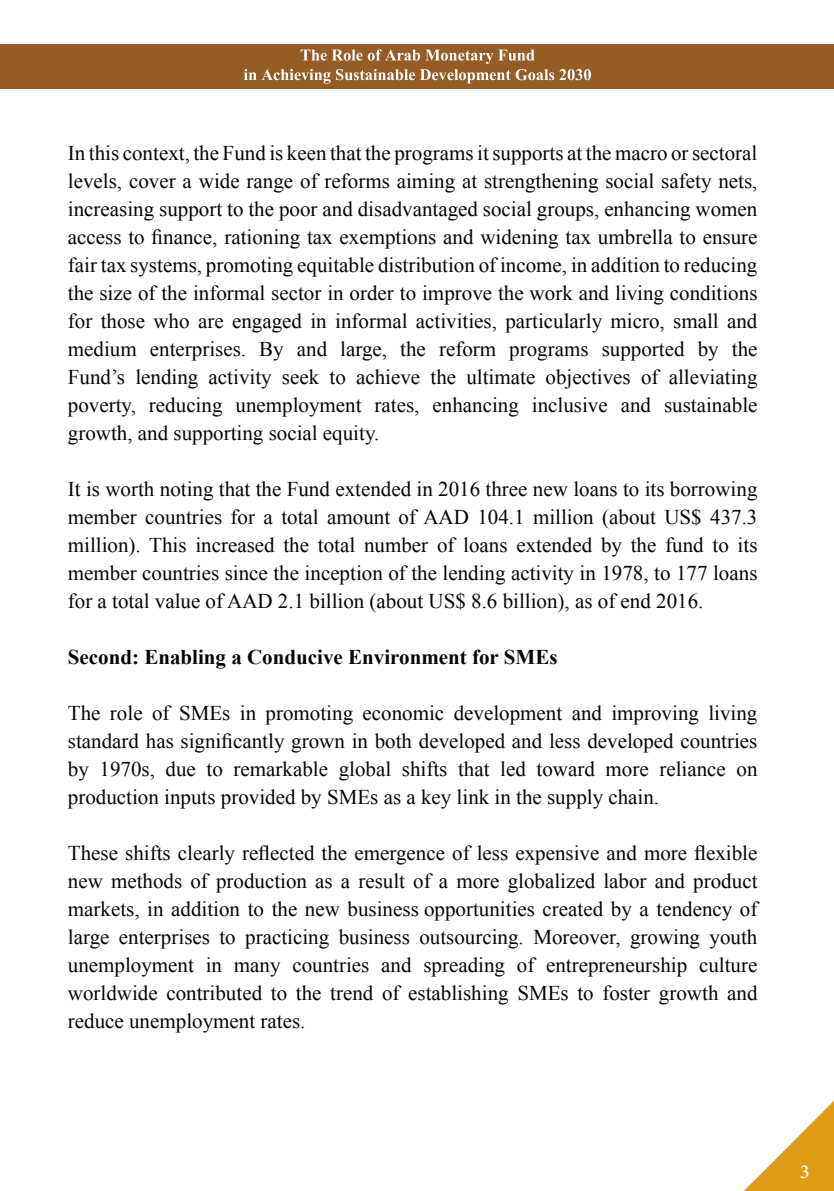
<style>
.page{position:relative;width:834px;height:1191px;background:#fff}
.page>*{position:absolute;margin:0;border:0;box-sizing:border-box;transform-origin:0 0}
.t1{font:28px "Adobe Arabic";color:#fff}
.t2{font:21px/28px "Times New Roman";color:#040503;text-align:justify}
.t3{font:700 21px "Times New Roman";color:#040503}
</style>
<div class="page">
<div style="left:0;top:44px;width:833px;height:45px;background:#955c25"></div>
<svg style="left:244px;top:49px;width:346px;height:35px"></svg>
<svg style="left:744px;top:1100px;width:90px;height:91px"></svg>
<p class="t2" style="left:68px;top:138px;width:691px">In this context, the Fund is keen that the programs it supports at the macro or sectoral levels, cover a wide range of reforms aiming at strengthening social safety nets, increasing support to the poor and disadvantaged social groups, enhancing women access to finance, rationing tax exemptions and widening tax umbrella to ensure fair tax systems, promoting equitable distribution of income, in addition to reducing the size of the informal sector in order to improve the work and living conditions for those who are engaged in informal activities, particularly micro, small and medium enterprises. By and large, the reform programs supported by the Fund’s lending activity seek to achieve the ultimate objectives of alleviating poverty, reducing unemployment rates, enhancing inclusive and sustainable growth, and supporting social equity.</p>
<p class="t2" style="left:68px;top:474px;width:691px">It is worth noting that the Fund extended in 2016 three new loans to its borrowing member countries for a total amount of AAD 104.1 million (about US$ 437.3 million). This increased the total number of loans extended by the fund to its member countries since the inception of the lending activity in 1978, to 177 loans for a total value of AAD 2.1 billion (about US$ 8.6 billion), as of end 2016.</p>
<p class="t3" style="left:68px;top:642px;width:491px">Second: Enabling a Conducive Environment for SMEs</p>
<p class="t2" style="left:68px;top:698px;width:691px">The role of SMEs in promoting economic development and improving living standard has significantly grown in both developed and less developed countries by 1970s, due to remarkable global shifts that led toward more reliance on production inputs provided by SMEs as a key link in the supply chain.</p>
<p class="t2" style="left:68px;top:838px;width:691px">These shifts clearly reflected the emergence of less expensive and more flexible new methods of production as a result of a more globalized labor and product markets, in addition to the new business opportunities created by a tendency of large enterprises to practicing business outsourcing. Moreover, growing youth unemployment in many countries and spreading of entrepreneurship culture worldwide contributed to the trend of establishing SMEs to foster growth and reduce unemployment rates.</p>
<p class="t1" style="left:799px;top:1151px;width:11px">3</p>
</div>
